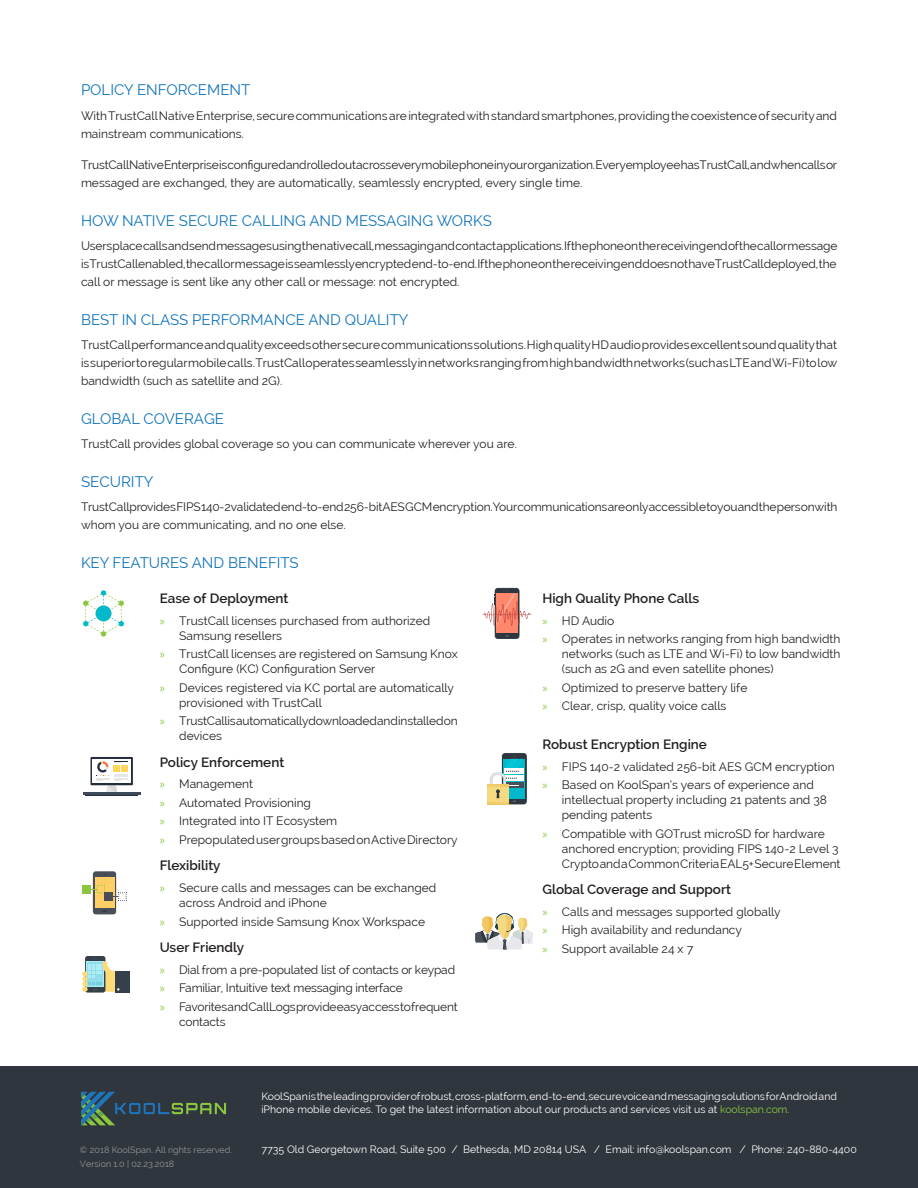
<style>
.page{position:relative;width:918px;height:1188px;background:#fff}
.page>*{position:absolute;margin:0;border:0;box-sizing:border-box;transform-origin:0 0}
.H2_-_body{font:15px "Raleway";color:#1074bc}
.H3_-_body{font:600 13.5px "Raleway";color:#231f20}
.body{font:12px/15px "Raleway";color:#231f20}
.boiler_plate{font:10.5px/13.5px "Raleway";color:#fff}
.boiler_plate-2{font:9px "Raleway";color:#939598}
.s1{font-family:"Myriad Pro";color:#8cc740}
.s2{color:#8cc740}
</style>
<div class="page">
<svg style="left:495px;top:588px;width:25px;height:51px"></svg>
<div style="left:495px;top:588px;width:24px;height:51px;background:#30363d;border-radius:3px"></div>
<div style="left:496px;top:594px;width:22px;height:39px;background:#ff876b"></div>
<svg style="left:483px;top:589px;width:48px;height:37px"></svg>
<div style="left:0;top:1066px;width:918px;height:122px;background:#30363d"></div>
<svg style="left:82px;top:1092px;width:144px;height:33px"></svg>
<div style="left:85px;top:956px;width:20px;height:37px;background:#36404a;border-radius:3px"></div>
<div style="left:115px;top:971px;width:14px;height:22px;background:#36404a"></div>
<svg style="left:83px;top:959px;width:37px;height:33px"></svg>
<svg style="left:83px;top:590px;width:41px;height:47px"></svg>
<div style="left:96px;top:605px;width:15px;height:16px;background:#00bacc;border-radius:50%"></div>
<div style="left:502px;top:753px;width:25px;height:51px;background:#474f59;border-radius:3px"></div>
<div style="left:502px;top:753px;width:24px;height:51px;background:#30363d;border-radius:3px"></div>
<div style="left:503px;top:759px;width:22px;height:39px;background:#00bacc"></div>
<div style="left:505px;top:769px;width:19px;height:5px;background:#fff"></div>
<div style="left:505px;top:776px;width:19px;height:5px;background:#fff"></div>
<div style="left:505px;top:782px;width:19px;height:6px;background:#474f59"></div>
<div style="left:487px;top:784px;width:22px;height:20px;background:#f0c966"></div>
<div style="left:487px;top:787px;width:22px;height:15px;background:#f5d980"></div>
<svg style="left:489px;top:754px;width:34px;height:49px"></svg>
<svg style="left:93px;top:871px;width:23px;height:43px"></svg>
<div style="left:95px;top:878px;width:19px;height:30px;background:#ffcf66"></div>
<div style="left:104px;top:892px;width:8px;height:9px;background:#4a4f57"></div>
<svg style="left:91px;top:885px;width:14px;height:8px"></svg>
<div style="left:83px;top:885px;width:8px;height:8px;background:#8bc63e"></div>
<svg style="left:112px;top:892px;width:15px;height:9px"></svg>
<svg style="left:475px;top:913px;width:58px;height:36px"></svg>
<svg style="left:91px;top:757px;width:42px;height:28px"></svg>
<div style="left:93px;top:759px;width:38px;height:24px;background:#fff"></div>
<svg style="left:96px;top:761px;width:39px;height:32px"></svg>
<hr style="left:85px;top:795px;width:53px;height:1px;background:#242e3d">
<hr style="left:83px;top:793px;width:57px;height:2px;background:#3d4a59">
<p class="H2_-_body" style="left:81px;top:81px;width:171px">POLICY ENFORCEMENT</p>
<p class="body" style="left:81px;top:107px;width:758px;line-height:18px">With TrustCall Native Enterprise, secure communications are integrated with standard smartphones, providing the coexistence of security and mainstream communications.</p>
<p class="body" style="left:81px;top:156px;width:758px;line-height:18px">TrustCall Native Enterprise is configured and rolled out across every mobile phone in your organization. Every employee has TrustCall, and when calls or messaged are exchanged, they are automatically, seamlessly encrypted, every single time.</p>
<p class="H2_-_body" style="left:81px;top:212px;width:412px">HOW NATIVE SECURE CALLING AND MESSAGING WORKS</p>
<p class="body" style="left:81px;top:237px;width:758px;line-height:18px;text-align:justify">Users place calls and send messages using the native call, messaging and contact applications. If the phone on the receiving end of the call or message is TrustCall enabled, the call or message is seamlessly encrypted end-to-end. If the phone on the receiving end does not have TrustCall deployed, the call or message is sent like any other call or message: not encrypted.</p>
<p class="H2_-_body" style="left:81px;top:311px;width:329px">BEST IN CLASS PERFORMANCE AND QUALITY</p>
<p class="body" style="left:81px;top:336px;width:758px;line-height:18px;text-align:justify">TrustCall performance and quality exceeds other secure communications solutions. High quality HD audio provides excellent sound quality that is superior to regular mobile calls. TrustCall operates seamlessly in networks ranging from high bandwidth networks (such as LTE and Wi-Fi) to low bandwidth (such as satellite and 2G).</p>
<p class="H2_-_body" style="left:81px;top:410px;width:145px">GLOBAL COVERAGE</p>
<p class="body" style="left:81px;top:437px;width:437px">TrustCall provides global coverage so you can communicate wherever you are.</p>
<p class="H2_-_body" style="left:81px;top:473px;width:74px">SECURITY</p>
<p class="body" style="left:81px;top:498px;width:758px;line-height:18px">TrustCall provides FIPS 140-2 validated end-to-end 256-bit AES GCM encryption. Your communications are only accessible to you and the person with whom you are communicating, and no one else.</p>
<p class="H2_-_body" style="left:81px;top:554px;width:219px">KEY FEATURES AND BENEFITS</p>
<p class="H3_-_body" style="left:160px;top:590px;width:130px">Ease of Deployment</p>
<p class="body" style="left:179px;top:613px;width:253px;text-indent:-20px"><span class="s1">»</span> TrustCall licenses purchased from authorized<br>Samsung resellers</p>
<p class="body" style="left:179px;top:646px;width:280px;text-indent:-20px"><span class="s1">»</span> TrustCall licenses are registered on Samsung Knox<br>Configure (KC) Configuration Server</p>
<p class="body" style="left:179px;top:680px;width:276px;text-indent:-20px"><span class="s1">»</span> Devices registered via KC portal are automatically provisioned with TrustCall</p>
<p class="body" style="left:179px;top:713px;width:280px;text-indent:-20px"><span class="s1">»</span> TrustCall is automatically downloaded and installed on devices</p>
<p class="H3_-_body" style="left:160px;top:754px;width:126px">Policy Enforcement</p>
<p class="body" style="left:160px;top:777px;width:95px"><span class="s1">»</span> Management</p>
<p class="body" style="left:160px;top:795px;width:153px"><span class="s1">»</span> Automated Provisioning</p>
<p class="body" style="left:160px;top:814px;width:179px"><span class="s1">»</span> Integrated into IT Ecosystem</p>
<p class="body" style="left:160px;top:832px;width:300px"><span class="s1">»</span> Prepopulated user groups based on Active Directory</p>
<p class="H3_-_body" style="left:160px;top:858px;width:62px">Flexibility</p>
<p class="body" style="left:179px;top:880px;width:259px;text-indent:-20px"><span class="s1">»</span> Secure calls and messages can be exchanged across Android and iPhone</p>
<p class="body" style="left:160px;top:914px;width:267px"><span class="s1">»</span> Supported inside Samsung Knox Workspace</p>
<p class="H3_-_body" style="left:160px;top:940px;width:86px">User Friendly</p>
<p class="body" style="left:160px;top:962px;width:297px"><span class="s1">»</span> Dial from a pre-populated list of contacts or keypad</p>
<p class="body" style="left:160px;top:981px;width:245px"><span class="s1">»</span> Familiar, Intuitive text messaging interface</p>
<p class="body" style="left:179px;top:999px;width:280px;text-indent:-20px"><span class="s1">»</span> Favorites and Call Logs provide easy access to frequent contacts</p>
<p class="H3_-_body" style="left:542px;top:590px;width:158px">High Quality Phone Calls</p>
<p class="body" style="left:542px;top:613px;width:73px"><span class="s1">»</span> HD Audio</p>
<p class="body" style="left:562px;top:631px;width:280px;text-align:justify;text-indent:-20px"><span class="s1">»</span> Operates in networks ranging from high bandwidth networks (such as LTE and Wi-Fi) to low bandwidth (such as 2G and even satellite phones)</p>
<p class="body" style="left:542px;top:680px;width:207px"><span class="s1">»</span> Optimized to preserve battery life</p>
<p class="body" style="left:542px;top:698px;width:186px"><span class="s1">»</span> Clear, crisp, quality voice calls</p>
<p class="H3_-_body" style="left:542px;top:736px;width:166px">Robust Encryption Engine</p>
<p class="body" style="left:542px;top:759px;width:294px"><span class="s1">»</span> FIPS 140-2 validated 256-bit AES GCM encryption</p>
<p class="body" style="left:562px;top:777px;width:267px;text-indent:-20px"><span class="s1">»</span> Based on KoolSpan’s years of experience and intellectual property including 21 patents and 38 pending patents</p>
<p class="body" style="left:562px;top:826px;width:280px;text-indent:-20px"><span class="s1">»</span> Compatible with GOTrust microSD for hardware anchored encryption; providing FIPS 140-2 Level 3<br>Crypto and a Common Criteria EAL5+ Secure Element</p>
<p class="H3_-_body" style="left:542px;top:882px;width:190px">Global Coverage and Support</p>
<p class="body" style="left:542px;top:904px;width:240px"><span class="s1">»</span> Calls and messages supported globally</p>
<p class="body" style="left:542px;top:923px;width:201px"><span class="s1">»</span> High availability and redundancy</p>
<p class="body" style="left:542px;top:941px;width:152px"><span class="s1">»</span> Support available 24 x 7</p>
<p class="boiler_plate" style="left:261px;top:1089px;width:577px">KoolSpan is the leading provider of robust, cross-platform, end-to-end, secure voice and messaging solutions for Android and iPhone mobile devices. To get the latest information about our products and services visit us at <span class="s2">koolspan.com.</span></p>
<p class="boiler_plate-2" style="left:80px;top:1145px;width:154px">© 2018 KoolSpan. All rights reserved.</p>
<p class="boiler_plate" style="left:261px;top:1142px;width:597px">7735 Old Georgetown Road, Suite 500 / Bethesda, MD 20814 USA / Email: info@koolspan.com / Phone: 240-880-4400</p>
<p class="boiler_plate-2" style="left:80px;top:1158px;width:96px">Version 1.0 | 02.23.2018</p>
</div>
